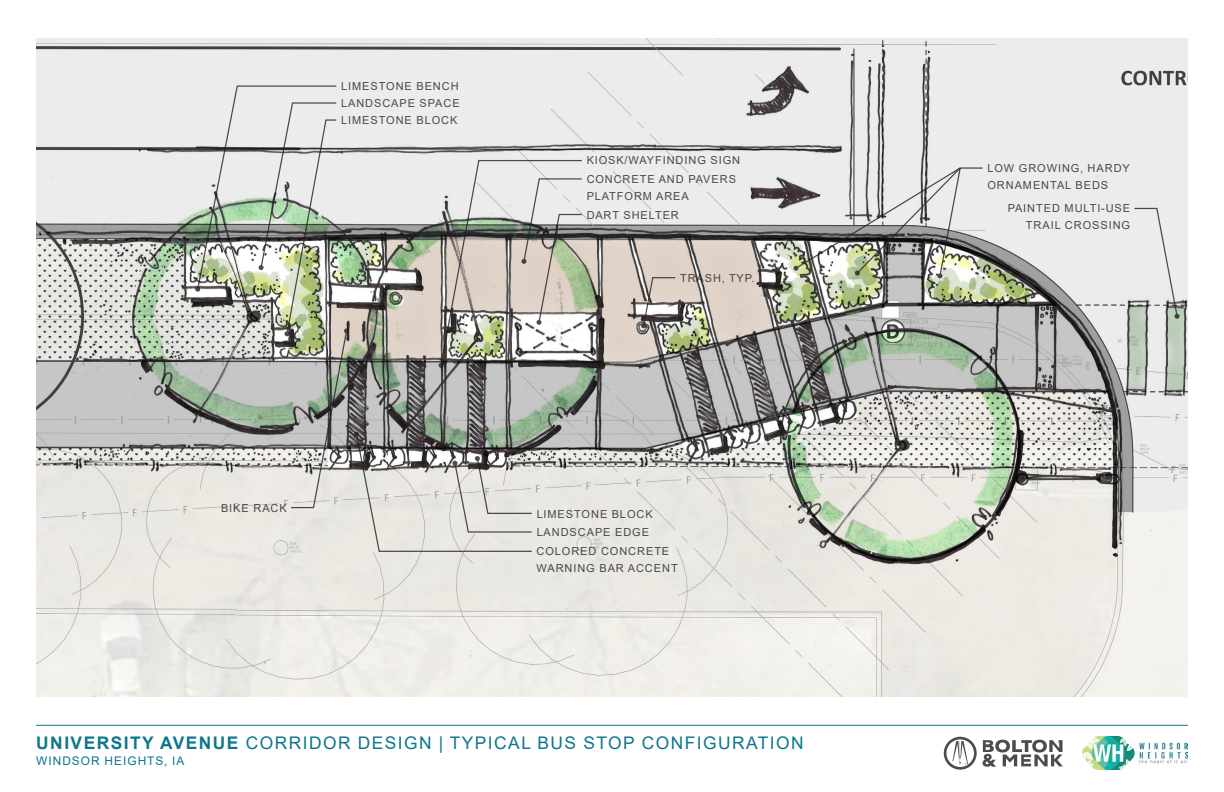
<style>
.page{position:relative;width:1224px;height:792px;background:#fff}
.page>*{position:absolute;margin:0;border:0;box-sizing:border-box;transform-origin:0 0}
.t1{font:17.4px "Arial";letter-spacing:.085em;color:#0e768d}
.t2{font:11.9px "Arial";letter-spacing:.085em;color:#0e768d}
.t3{font:11px/17.1px "Arial";letter-spacing:.085em;color:#231f20}
.s1{font-weight:700}
</style>
<div class="page">
<hr style="left:36px;top:725px;width:1152px;height:1px;background:#12758c">
<img style="left:1082px;top:737px;width:105px;height:32px">
<svg style="left:944px;top:737px;width:119px;height:33px"></svg>
<img style="left:36px;top:39px;width:1152px;height:658px">
<svg style="left:641px;top:276px;width:35px;height:52px"></svg>
<svg style="left:1133px;top:207px;width:47px;height:112px;background:#dededd"></svg>
<svg style="left:195px;top:85px;width:388px;height:468px;background:#c2c2bc"></svg>
<svg style="left:793px;top:167px;width:191px;height:111px;background:#bbbcb8"></svg>
<p class="t3" style="left:341px;top:78px;width:119px">LIMESTONE BENCH</p>
<p class="t3" style="left:341px;top:95px;width:120px">LANDSCAPE SPACE</p>
<p class="t3" style="left:341px;top:112px;width:118px">LIMESTONE BLOCK</p>
<p class="t3" style="left:587px;top:152px;width:155px">KIOSK/WAYFINDING SIGN</p>
<p class="t3" style="left:587px;top:170px;width:151px">CONCRETE AND PAVERS<br>PLATFORM AREA</p>
<p class="t3" style="left:587px;top:206px;width:94px">DART SHELTER</p>
<p class="t3" style="left:680px;top:269px;width:76px">TRASH, TYP.</p>
<p class="t3" style="left:221px;top:500px;width:67px">BIKE RACK</p>
<p class="t3" style="left:537px;top:504px;width:134px;line-height:18.6px">LIMESTONE BLOCK<br>LANDSCAPE EDGE<br>COLORED CONCRETE</p>
<p class="t3" style="left:537px;top:560px;width:143px">WARNING BAR ACCENT</p>
<p class="t1" style="left:36px;top:731px;width:769px"><span class="s1">UNIVERSITY AVENUE</span> CORRIDOR DESIGN | TYPICAL BUS STOP CONFIGURATION</p>
<p class="t2" style="left:36px;top:752px;width:150px">WINDSOR HEIGHTS, IA</p>
<p class="t3" style="left:987px;top:160px;width:144px">LOW GROWING, HARDY<br>ORNAMENTAL BEDS</p>
<p class="t3" style="left:1008px;top:199px;width:124px;text-align:right">PAINTED MULTI-USE<br>TRAIL CROSSING</p>
</div>
